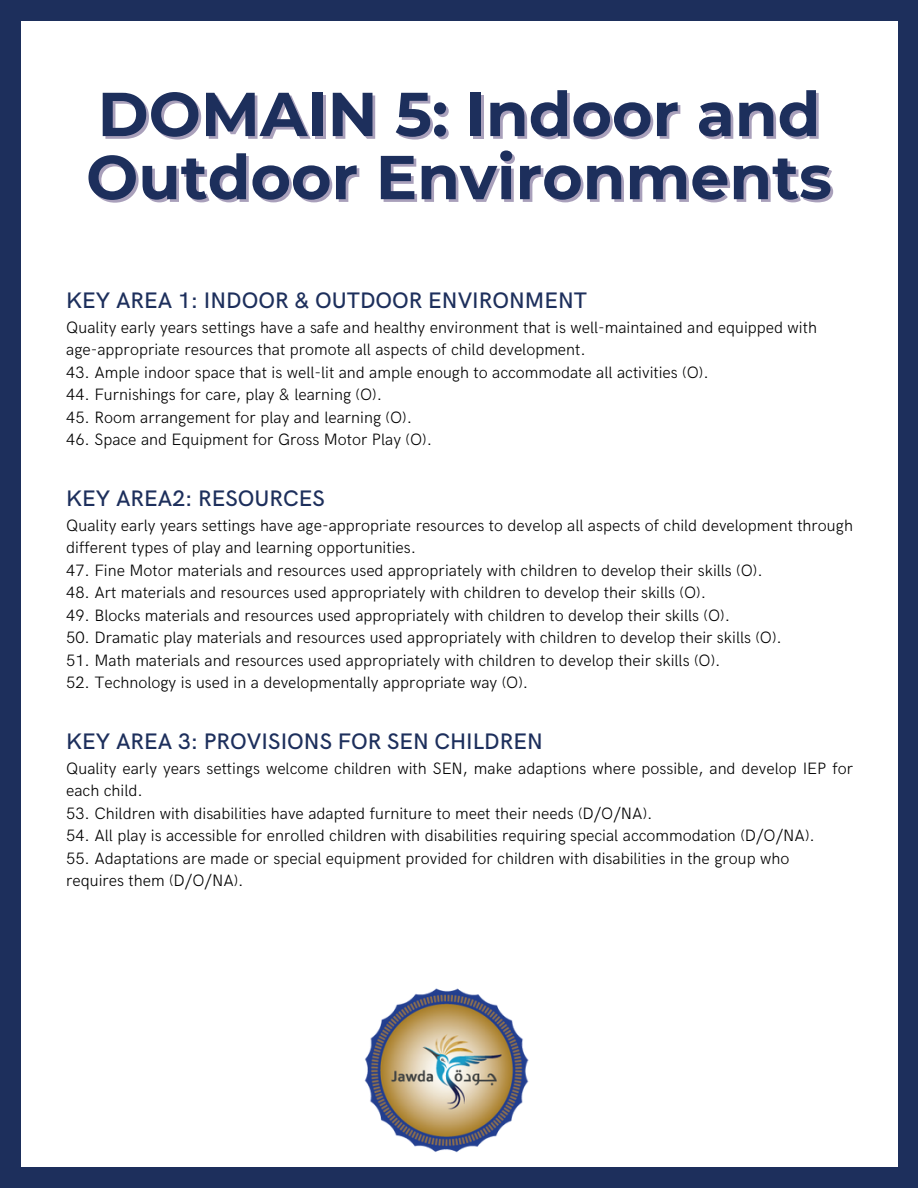
<style>
.page{position:relative;width:918px;height:1188px;background:#fff}
.page>*{position:absolute;margin:0;border:0;box-sizing:border-box;transform-origin:0 0}
.t1{font:700 61.8px/63.2px "Montserrat";color:#1d2f5c}
.t2{font:500 22.5px "HK Grotesk";color:#1d2f5c}
.t3{font:300 16.5px/22.5px "HK Grotesk";color:#000}
</style>
<div class="page">
<div style="left:0;top:0;width:918px;height:1188px;background:linear-gradient(to right,#1d2f5c,#1d2f5c)"></div>
<div style="left:21px;top:21px;width:876px;height:1146px;background:#fff"></div>
<img style="left:364px;top:988px;width:165px;height:165px">
<h1 class="t1" style="left:86px;top:82px;width:747px">DOMAIN 5: Indoor and<br>Outdoor Environments</h1>
<h2 class="t2" style="left:66px;top:288px;width:522px">KEY AREA 1: INDOOR &amp; OUTDOOR ENVIRONMENT</h2>
<p class="t3" style="left:66px;top:317px;width:752px">Quality early years settings have a safe and healthy environment that is well-maintained and equipped with age-appropriate resources that promote all aspects of child development.</p>
<p class="t3" style="left:66px;top:362px;width:644px">43. Ample indoor space that is well-lit and ample enough to accommodate all activities (O).</p>
<p class="t3" style="left:66px;top:384px;width:317px">44. Furnishings for care, play &amp; learning (O).</p>
<p class="t3" style="left:66px;top:407px;width:347px">45. Room arrangement for play and learning (O).</p>
<p class="t3" style="left:66px;top:429px;width:367px">46. Space and Equipment for Gross Motor Play (O).</p>
<h2 class="t2" style="left:66px;top:486px;width:260px">KEY AREA2: RESOURCES</h2>
<p class="t3" style="left:66px;top:515px;width:788px">Quality early years settings have age-appropriate resources to develop all aspects of child development through different types of play and learning opportunities.</p>
<p class="t3" style="left:66px;top:560px;width:698px">47. Fine Motor materials and resources used appropriately with children to develop their skills (O).</p>
<p class="t3" style="left:66px;top:582px;width:641px">48. Art materials and resources used appropriately with children to develop their skills (O).</p>
<p class="t3" style="left:66px;top:605px;width:665px">49. Blocks materials and resources used appropriately with children to develop their skills (O).</p>
<p class="t3" style="left:66px;top:627px;width:717px">50. Dramatic play materials and resources used appropriately with children to develop their skills (O).</p>
<p class="t3" style="left:66px;top:650px;width:656px">51. Math materials and resources used appropriately with children to develop their skills (O).</p>
<p class="t3" style="left:66px;top:672px;width:464px">52. Technology is used in a developmentally appropriate way (O).</p>
<h2 class="t2" style="left:66px;top:729px;width:478px">KEY AREA 3: PROVISIONS FOR SEN CHILDREN</h2>
<p class="t3" style="left:66px;top:758px;width:789px">Quality early years settings welcome children with SEN, make adaptions where possible, and develop IEP for each child.</p>
<p class="t3" style="left:66px;top:803px;width:588px">53. Children with disabilities have adapted furniture to meet their needs (D/O/NA).</p>
<p class="t3" style="left:66px;top:825px;width:750px">54. All play is accessible for enrolled children with disabilities requiring special accommodation (D/O/NA).</p>
<p class="t3" style="left:66px;top:848px;width:725px">55. Adaptations are made or special equipment provided for children with disabilities in the group who requires them (D/O/NA).</p>
</div>
